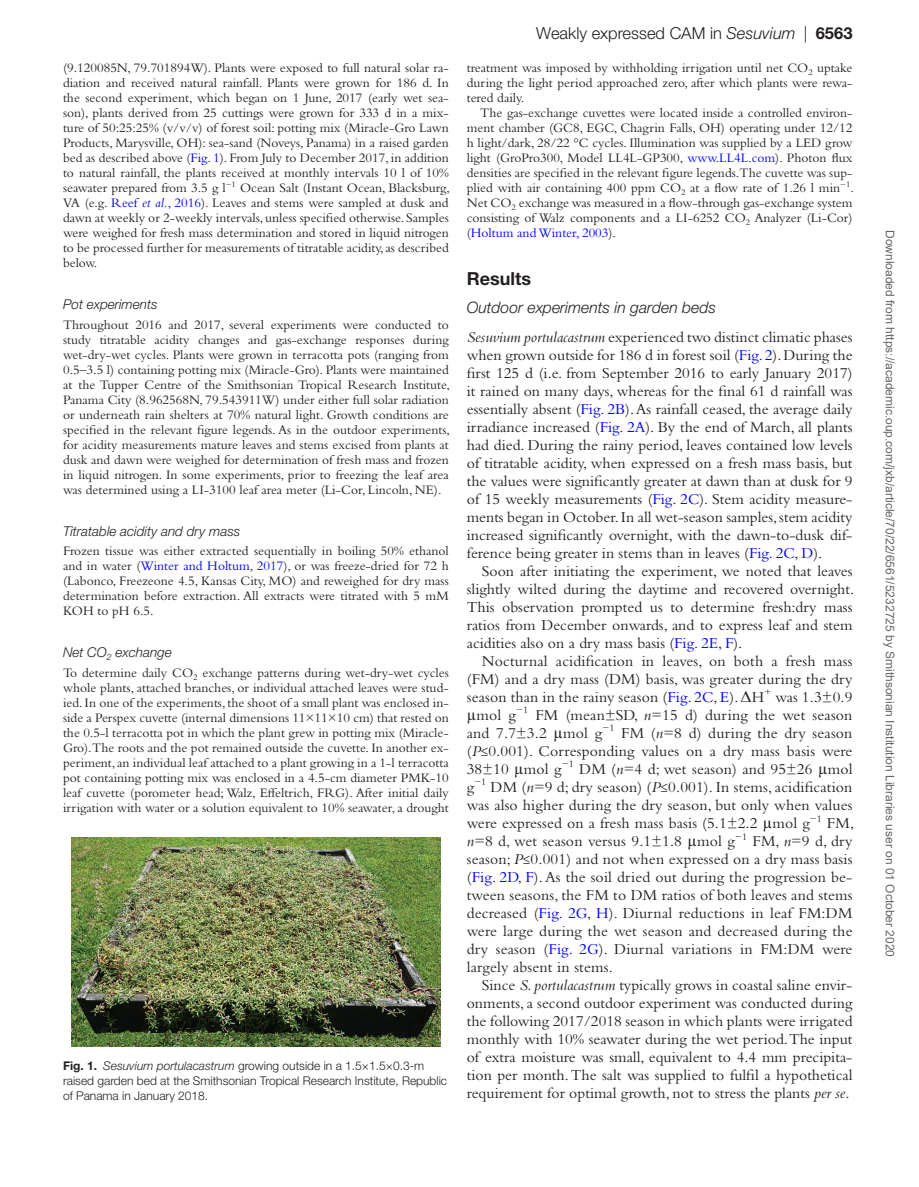
<style>
.page{position:relative;width:919px;height:1187px;background:#fff}
.page>*{position:absolute;margin:0;border:0;box-sizing:border-box;transform-origin:0 0}
.t1{font:700 18px "Helvetica Neue LT Std";color:#231f20}
.t2{font:300 16.5px "Helvetica Neue LT Std";color:#231f20}
.t3{font:15.75px/18px "Bembo Std";color:#231f20;text-align:justify}
.t4{font:italic 300 15.75px "Helvetica Neue LT Std";color:#231f20}
.t5{font:13.5px/15px "Bembo Std";color:#231f20;text-align:justify}
.t6{font:italic 300 13.5px "Helvetica Neue LT Std";color:#231f20}
.t7{font:300 12px/15px "Helvetica Neue LT Std";color:#231f20}
.t8{font:12px "Arial";color:#666}
.s1{color:#00f}
.s2{font-style:italic;color:#00f}
.s3{font-weight:700}
.s4{font-style:italic}
.s5{font-family:"Gandhari Unicode"}
</style>
<div class="page">
<img style="left:71px;top:837px;width:369px;height:209px">
<p class="t5" style="left:63px;top:60px;width:388px">(9.120085N, 79.701894W). Plants were exposed to full natural solar ra&shy;diation and received natural rainfall. Plants were grown for 186 d. In the second experiment, which began on 1 June, 2017 (early wet sea&shy;son), plants derived from 25 cuttings were grown for 333 d in a mix&shy;ture of 50:25:25% (v/v/v) of forest soil: potting mix (Miracle-Gro Lawn Products, Marysville, OH): sea-sand (Noveys, Panama) in a raised garden bed as described above (<span class="s1">Fig. 1</span>). From July to December 2017, in addition to natural rainfall, the plants received at monthly intervals 10 l of 10% seawater prepared from 3.5 g l<sup>−1</sup> Ocean Salt (Instant Ocean, Blacksburg, VA (e.g. <span class="s1">Reef</span> <span class="s2">et al.</span><span class="s1">, 2016</span>). Leaves and stems were sampled at dusk and dawn at weekly or 2-weekly intervals, unless specified otherwise. Samples were weighed for fresh mass determination and stored in liquid nitrogen to be processed further for measurements of titratable acidity, as described below.</p>
<p class="t6" style="left:63px;top:296px;width:96px">Pot experiments</p>
<p class="t5" style="left:63px;top:317px;width:388px">Throughout 2016 and 2017, several experiments were conducted to study titratable acidity changes and gas-exchange responses during wet-dry-wet cycles. Plants were grown in terracotta pots (ranging from 0.5–3.5 l) containing potting mix (Miracle-Gro). Plants were maintained at the Tupper Centre of the Smithsonian Tropical Research Institute, Panama City (8.962568N, 79.543911W) under either full solar radiation or underneath rain shelters at 70% natural light. Growth conditions are specified in the relevant figure legends. As in the outdoor experiments, for acidity measurements mature leaves and stems excised from plants at dusk and dawn were weighed for determination of fresh mass and frozen in liquid nitrogen. In some experiments, prior to freezing the leaf area was determined using a LI-3100 leaf area meter (Li-Cor, Lincoln, NE).</p>
<p class="t6" style="left:63px;top:523px;width:179px">Titratable acidity and dry mass</p>
<p class="t5" style="left:63px;top:543px;width:387px">Frozen tissue was either extracted sequentially in boiling 50% ethanol and in water (<span class="s1">Winter and Holtum, 2017</span>), or was freeze-dried for 72 h (Labonco, Freezeone 4.5, Kansas City, MO) and reweighed for dry mass determination before extraction. All extracts were titrated with 5 mM KOH to pH 6.5.</p>
<p class="t6" style="left:63px;top:644px;width:110px">Net CO<sub>2</sub> exchange</p>
<p class="t5" style="left:63px;top:665px;width:387px">To determine daily CO<sub>2</sub> exchange patterns during wet-dry-wet cycles whole plants, attached branches, or individual attached leaves were stud&shy;ied. In one of the experiments, the shoot of a small plant was enclosed in&shy;side a Perspex cuvette (internal dimensions 11×11×10 cm) that rested on the 0.5-l terracotta pot in which the plant grew in potting mix (Miracle-Gro).The roots and the pot remained outside the cuvette. In another ex&shy;periment, an individual leaf attached to a plant growing in a 1-l terracotta pot containing potting mix was enclosed in a 4.5-cm diameter PMK-10 leaf cuvette (porometer head; Walz, Effeltrich, FRG). After initial daily irrigation with water or a solution equivalent to 10% seawater, a drought</p>
<p class="t7" style="left:63px;top:1058px;width:385px"><span class="s3">Fig. 1.</span> <span class="s4">Sesuvium portulacastrum</span> growing outside in a 1.5×1.5×0.3-m raised garden bed at the Smithsonian Tropical Research Institute, Republic of Panama in January 2018.</p>
<p class="t2" style="left:536px;top:23px;width:318px">Weakly expressed CAM in <span class="s4">Sesuvium</span> | <span class="s3">6563</span></p>
<p class="t5" style="left:466px;top:60px;width:387px">treatment was imposed by withholding irrigation until net CO<sub>2</sub> uptake during the light period approached zero, after which plants were rewa&shy;tered daily.</p>
<p class="t5" style="left:466px;top:105px;width:388px;text-indent:14px">The gas-exchange cuvettes were located inside a controlled environ&shy;ment chamber (GC8, EGC, Chagrin Falls, OH) operating under 12/12 h light/dark, 28/22 °C cycles. Illumination was supplied by a LED grow light (GroPro300, Model LL4L-GP300, <span class="s1">www.LL4L.com</span>). Photon flux densities are specified in the relevant figure legends.The cuvette was sup&shy;plied with air containing 400 ppm CO<sub>2</sub> at a flow rate of 1.26 l min<sup>−1</sup>.<br>Net CO<sub>2</sub> exchange was measured in a flow-through gas-exchange system consisting of Walz components and a LI-6252 CO<sub>2</sub> Analyzer (Li-Cor) (<span class="s1">Holtum and Winter, 2003</span>).</p>
<h1 class="t1" style="left:466px;top:268px;width:66px">Results</h1>
<p class="t4" style="left:466px;top:298px;width:251px">Outdoor experiments in garden beds</p>
<p class="t3" style="left:466px;top:327px;width:387px"><span class="s4">Sesuvium portulacastrum</span> experienced two distinct climatic phases when grown outside for 186 d in forest soil (<span class="s1">Fig. 2</span>). During the first 125 d (i.e. from September 2016 to early January 2017) it rained on many days, whereas for the final 61 d rainfall was essentially absent (<span class="s1">Fig. 2B</span>). As rainfall ceased, the average daily irradiance increased (<span class="s1">Fig. 2A</span>). By the end of March, all plants had died. During the rainy period, leaves contained low levels of titratable acidity, when expressed on a fresh mass basis, but the values were significantly greater at dawn than at dusk for 9 of 15 weekly measurements (<span class="s1">Fig. 2C</span>). Stem acidity measure&shy;ments began in October. In all wet-season samples, stem acidity increased significantly overnight, with the dawn-to-dusk dif&shy;ference being greater in stems than in leaves (<span class="s1">Fig. 2C</span>, <span class="s1">D</span>).</p>
<p class="t3" style="left:467px;top:561px;width:389px;text-indent:15px">Soon after initiating the experiment, we noted that leaves slightly wilted during the daytime and recovered overnight.<br>This observation prompted us to determine fresh:dry mass ratios from December onwards, and to express leaf and stem acidities also on a dry mass basis (<span class="s1">Fig. 2E</span>, <span class="s1">F</span>).</p>
<p class="t3" style="left:466px;top:651px;width:389px;text-indent:15px">Nocturnal acidification in leaves, on both a fresh mass (FM) and a dry mass (DM) basis, was greater during the dry season than in the rainy season (<span class="s1">Fig. 2C</span>, <span class="s1">E</span>). <span class="s5">Δ</span>H<sup>+</sup> was 1.3±0.9 <span class="s5">μ</span>mol g<sup>−1</sup> FM (mean±SD, <span class="s4">n</span>=15 d) during the wet season and 7.7±3.2 <span class="s5">μ</span>mol g<sup>−1</sup> FM (<span class="s4">n</span>=8 d) during the dry season (<span class="s4">P</span>≤0.001). Corresponding values on a dry mass basis were 38±10 <span class="s5">μ</span>mol g<sup>−1</sup> DM (<span class="s4">n</span>=4 d; wet season) and 95±26 <span class="s5">μ</span>mol g<sup>−1</sup> DM (<span class="s4">n</span>=9 d; dry season) (<span class="s4">P</span>≤0.001). In stems, acidification was also higher during the dry season, but only when values were expressed on a fresh mass basis (5.1±2.2 <span class="s5">μ</span>mol g<sup>−1</sup> FM, <span class="s4">n</span>=8 d, wet season versus 9.1±1.8 <span class="s5">μ</span>mol g<sup>−1</sup> FM, <span class="s4">n</span>=9 d, dry season; <span class="s4">P</span>≤0.001) and not when expressed on a dry mass basis (<span class="s1">Fig. 2D</span>, <span class="s1">F</span>). As the soil dried out during the progression be&shy;tween seasons, the FM to DM ratios of both leaves and stems decreased (<span class="s1">Fig. 2G</span>, <span class="s1">H</span>). Diurnal reductions in leaf FM:DM were large during the wet season and decreased during the dry season (<span class="s1">Fig. 2G</span>). Diurnal variations in FM:DM were largely absent in stems.</p>
<p class="t3" style="left:466px;top:975px;width:387px;text-indent:15px">Since <span class="s4">S. portulacastrum</span> typically grows in coastal saline envir&shy;onments, a second outdoor experiment was conducted during the following 2017/2018 season in which plants were irrigated monthly with 10% seawater during the wet period. The input of extra moisture was small, equivalent to 4.4 mm precipita&shy;tion per month. The salt was supplied to fulfil a hypothetical requirement for optimal growth, not to stress the plants <span class="s4">per se</span>.</p>
<p class="t8" style="left:894px;top:230px;width:728px;rotate:90deg">Downloaded from https://academic.oup.com/jxb/article/70/22/6561/5232725 by Smithsonian Institution Libraries user on 01 October 2020</p>
</div>
